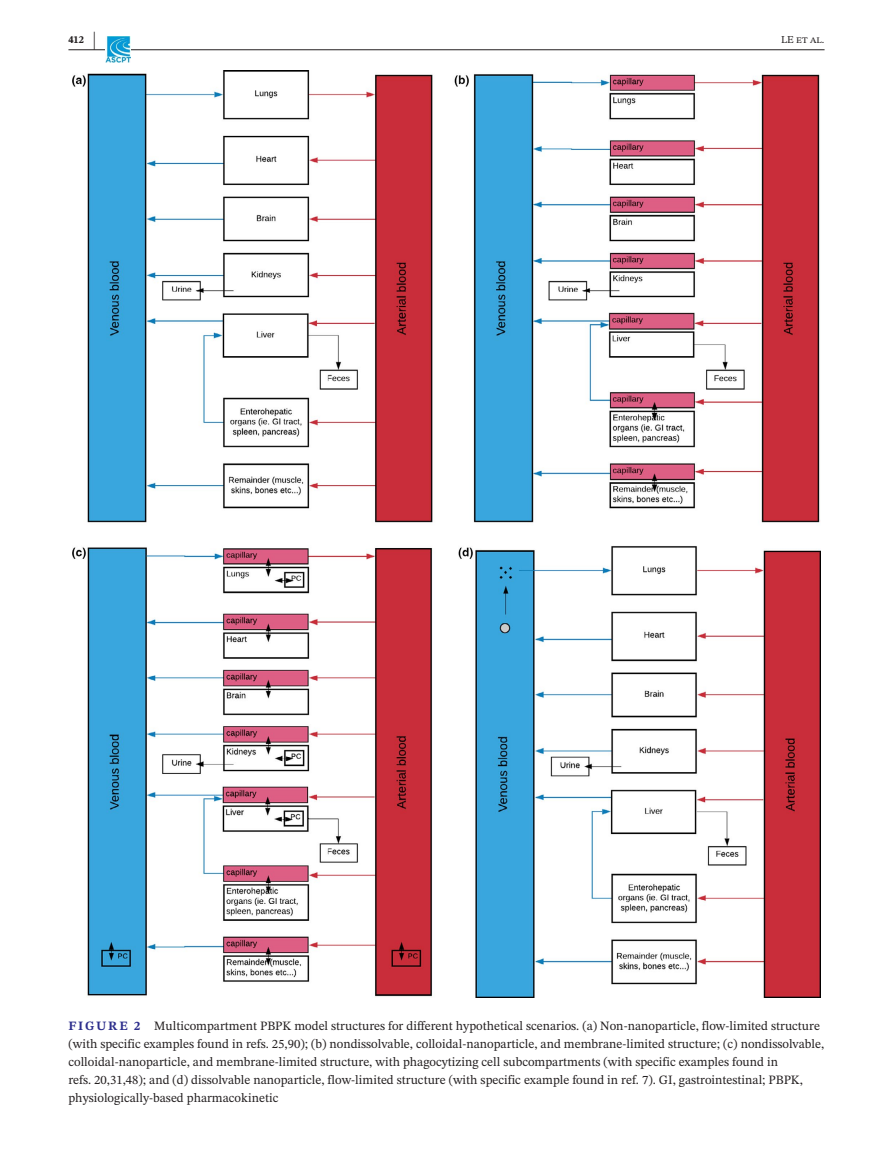
<style>
.page{position:relative;width:893px;height:1174px;background:#fff}
.page>*{position:absolute;margin:0;border:0;box-sizing:border-box;transform-origin:0 0}
.t1{font:12.75px/18px "STIX Two Text";color:#231f20}
.t2{font:10.5px "STIX Two Text";color:#231f20}
.t3{font:700 10.5px "STIX Two Text";color:#231f20}
.s1{font-size:21px}
.s2{font-weight:700;color:#2c2d8c}
</style>
<div class="page">
<hr style="left:68px;top:49px;width:756px;height:1px;background:#231f20">
<img style="left:105px;top:37px;width:26px;height:25px">
<img style="left:72px;top:70px;width:749px;height:927px">
<p class="t3" style="left:68px;top:32px;width:29px">412 <span class="s1">|</span></p>
<p class="t2" style="left:781px;top:32px;width:45px">LE et al.</p>
<p class="t1" style="left:68px;top:1016px;width:757px"><span class="s2">FIGURE 2</span> Multicompartment PBPK model structures for different hypothetical scenarios. (a) Non-nanoparticle, flow-limited structure (with specific examples found in refs. 25,90); (b) nondissolvable, colloidal-nanoparticle, and membrane-limited structure; (c) nondissolvable, colloidal-nanoparticle, and membrane-limited structure, with phagocytizing cell subcompartments (with specific examples found in<br>refs. 20,31,48); and (d) dissolvable nanoparticle, flow-limited structure (with specific example found in ref. 7). GI, gastrointestinal; PBPK, physiologically-based pharmacokinetic</p>
</div>
